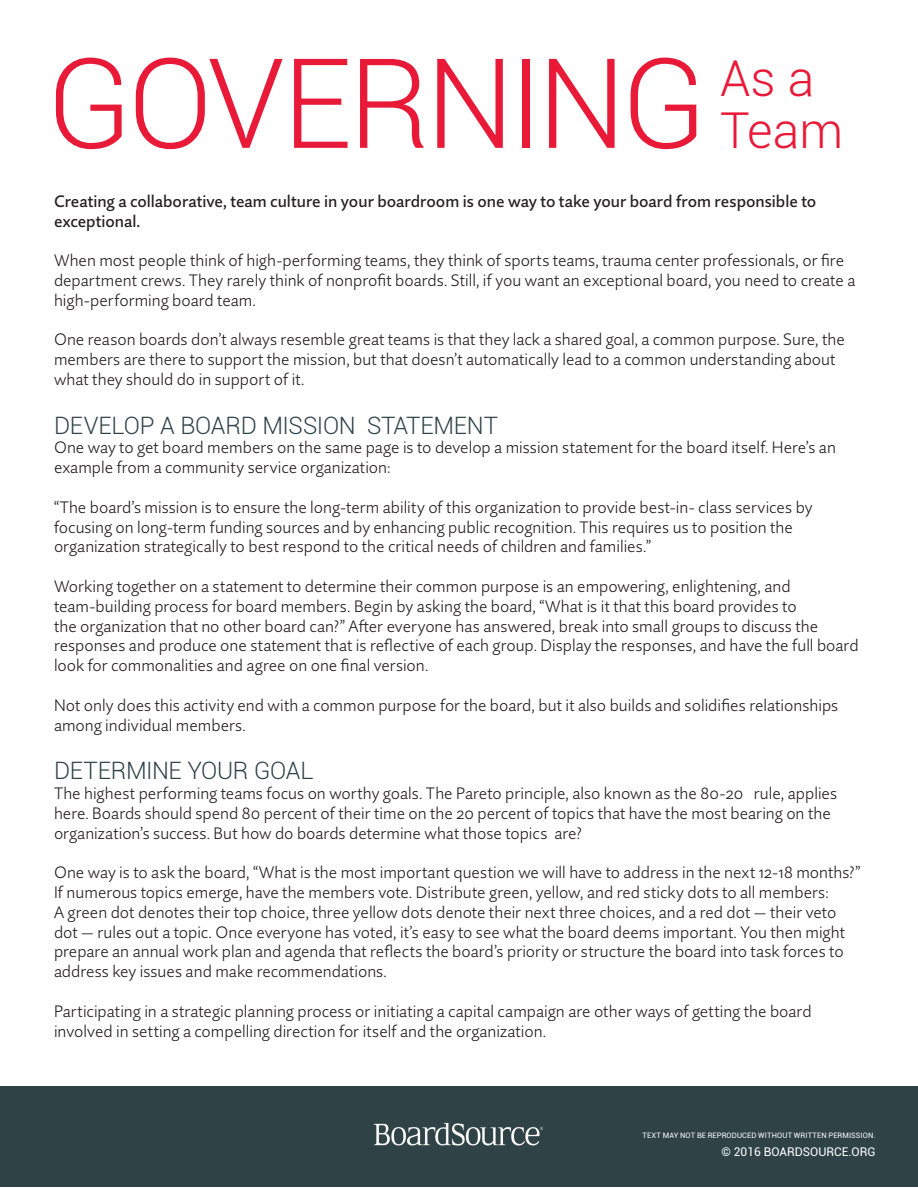
<style>
.page{position:relative;width:918px;height:1188px;background:#fff}
.page>*{position:absolute;margin:0;border:0;box-sizing:border-box;transform-origin:0 0}
.t1{font:300 125.1px "Roboto";letter-spacing:-.04em;color:#e91938}
.t2{font:300 49.5px "Roboto";color:#e91938}
.t3{font:300 24px "Roboto";letter-spacing:-.015em;color:#2f4246}
.t4{font:300 16.5px/19.8px "Quire Sans Pro";color:#231f20}
.t5{font:500 16.5px/19.8px "Quire Sans Pro";color:#231f20}
.t6{font:12px "Roboto";color:#fff}
.t7{font:7.5px "Roboto";letter-spacing:.015em;color:#fff}
</style>
<div class="page">
<div style="left:0;top:1087px;width:918px;height:100px;background:#2f4246"></div>
<img style="left:374px;top:1122px;width:170px;height:24px">
<p class="t1" style="left:47px;top:17px;width:662px">GOVERNING</p>
<p class="t2" style="left:720px;top:44px;width:96px">As a</p>
<p class="t2" style="left:720px;top:96px;width:125px">Team</p>
<p class="t5" style="left:54px;top:191px;width:764px">Creating a collaborative, team culture in your boardroom is one way to take your board from responsible to exceptional.</p>
<p class="t4" style="left:54px;top:250px;width:803px">When most people think of high-performing teams, they think of sports teams, trauma center professionals, or fire department crews. They rarely think of nonprofit boards. Still, if you want an exceptional board, you need to create a high-performing board team.</p>
<p class="t4" style="left:54px;top:330px;width:792px">One reason boards don’t always resemble great teams is that they lack a shared goal, a common purpose. Sure, the members are there to support the mission, but that doesn’t automatically lead to a common understanding about what they should do in support of it.</p>
<p class="t3" style="left:54px;top:408px;width:446px">DEVELOP A BOARD MISSION STATEMENT</p>
<p class="t4" style="left:54px;top:438px;width:783px">One way to get board members on the same page is to develop a mission statement for the board itself. Here’s an example from a community service organization:</p>
<p class="t4" style="left:54px;top:497px;width:760px">“The board’s mission is to ensure the long-term ability of this organization to provide best-in- class services by focusing on long-term funding sources and by enhancing public recognition. This requires us to position the organization strategically to best respond to the critical needs of children and families.”</p>
<p class="t4" style="left:54px;top:576px;width:806px">Working together on a statement to determine their common purpose is an empowering, enlightening, and team-building process for board members. Begin by asking the board, “What is it that this board provides to<br>the organization that no other board can?” After everyone has answered, break into small groups to discuss the responses and produce one statement that is reflective of each group. Display the responses, and have the full board look for commonalities and agree on one final version.</p>
<p class="t4" style="left:54px;top:695px;width:786px">Not only does this activity end with a common purpose for the board, but it also builds and solidifies relationships among individual members.</p>
<p class="t3" style="left:54px;top:754px;width:261px">DETERMINE YOUR GOAL</p>
<p class="t4" style="left:54px;top:783px;width:785px">The highest performing teams focus on worthy goals. The Pareto principle, also known as the 80-20 rule, applies here. Boards should spend 80 percent of their time on the 20 percent of topics that have the most bearing on the organization’s success. But how do boards determine what those topics are?</p>
<p class="t4" style="left:54px;top:862px;width:808px">One way is to ask the board, “What is the most important question we will have to address in the next 12-18 months?” If numerous topics emerge, have the members vote. Distribute green, yellow, and red sticky dots to all members:<br>A green dot denotes their top choice, three yellow dots denote their next three choices, and a red dot — their veto dot — rules out a topic. Once everyone has voted, it’s easy to see what the board deems important. You then might prepare an annual work plan and agenda that reflects the board’s priority or structure the board into task forces to address key issues and make recommendations.</p>
<p class="t4" style="left:54px;top:1001px;width:759px">Participating in a strategic planning process or initiating a capital campaign are other ways of getting the board involved in setting a compelling direction for itself and the organization.</p>
<p class="t7" style="left:642px;top:1130px;width:235px">TEXT MAY NOT BE REPRODUCED WITHOUT WRITTEN PERMISSION.</p>
<p class="t6" style="left:721px;top:1143px;width:156px">© 2016 BOARDSOURCE.ORG</p>
</div>
